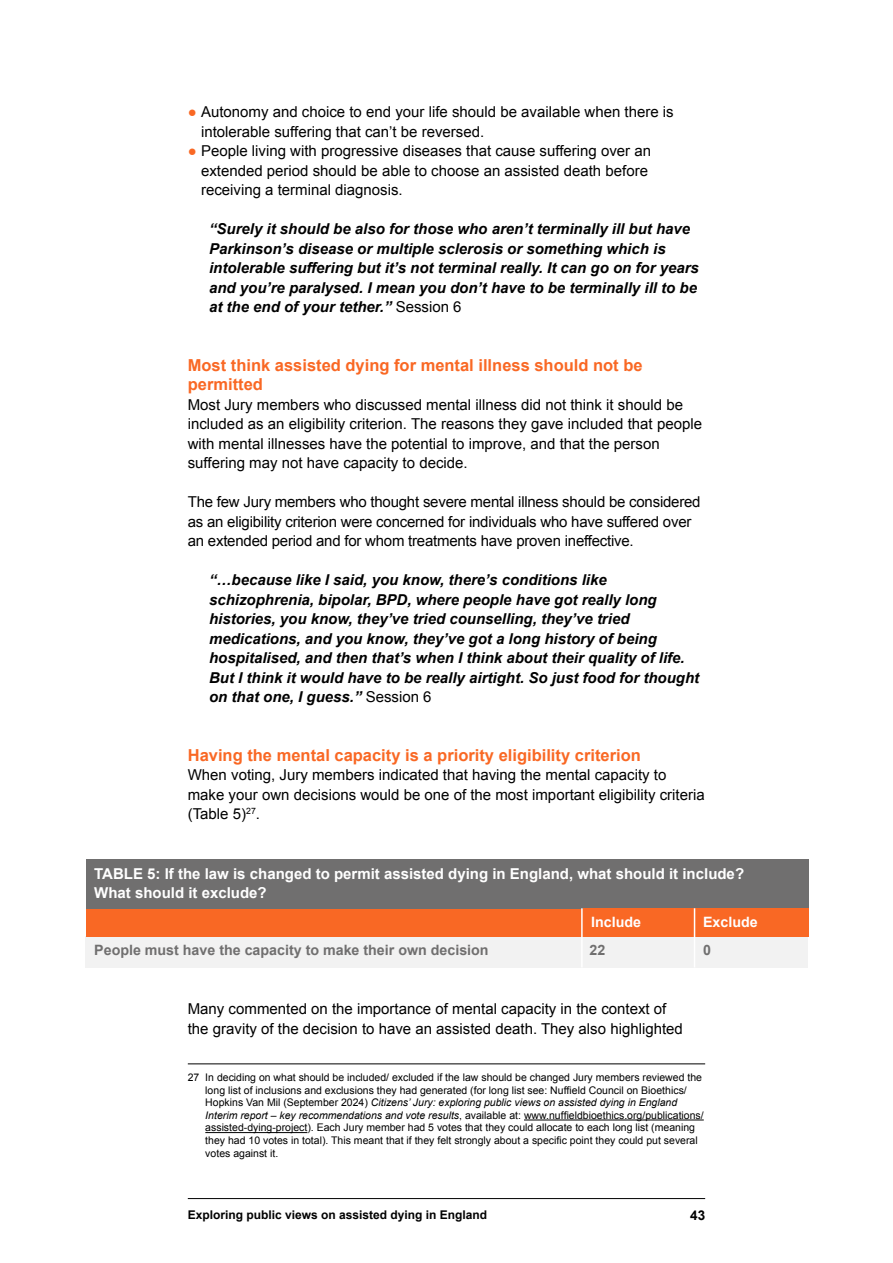
<style>
.page{position:relative;width:893px;height:1263px;background:#fff}
.page>*{position:absolute;margin:0;border:0;box-sizing:border-box;transform-origin:0 0}
.t1{font:700 16.5px/19.5px "Arial";color:#f96824}
.t2{font:15px/19.5px "Arial";color:#000}
.t3{font:italic 700 15px/19.5px "Arial";color:#000}
.t4{font:700 15px/19.5px "Arial";color:#fff}
.t5{font:700 14.25px "Arial";color:#706f6f}
.t6{font:700 14.25px "Arial";color:#fff}
.t7{font:700 13.5px "Arial";color:#000}
.t8{font:700 12px "Arial";color:#000}
.t9{font:10.5px/12.6px "Arial";color:#000}
.s1{color:#f96824}
.s2{font-weight:400;font-style:normal}
.s3{font-style:italic}
</style>
<div class="page">
<hr style="left:188px;top:1198px;width:517px;height:1px;background:#000">
<div style="left:86px;top:936px;width:495px;height:31px;background:#f2f2f2"></div>
<div style="left:581px;top:936px;width:113px;height:31px;background:#f2f2f2"></div>
<div style="left:86px;top:908px;width:509px;height:28px;background:#f96824"></div>
<div style="left:86px;top:859px;width:723px;height:50px;background:#706f6f"></div>
<div style="left:583px;top:908px;width:111px;height:28px;background:#f96824"></div>
<hr style="left:581px;top:908px;width:2px;height:59px;background:#fff">
<div style="left:694px;top:936px;width:114px;height:31px;background:#f2f2f2"></div>
<div style="left:694px;top:908px;width:115px;height:28px;background:#f96824"></div>
<hr style="left:694px;top:908px;width:1px;height:59px;background:#fff">
<hr style="left:188px;top:1063px;width:517px;height:1px;background:#000">
<hr style="left:524px;top:1119px;width:180px;height:1px;background:#000">
<hr style="left:205px;top:1132px;width:102px;height:1px;background:#000">
<p class="t2" style="left:201px;top:102px;width:474px;text-indent:-13px"><span class="s1">●</span> Autonomy and choice to end your life should be available when there is intolerable suffering that can’t be reversed.</p>
<p class="t2" style="left:201px;top:141px;width:451px;text-indent:-13px"><span class="s1">●</span> People living with progressive diseases that cause suffering over an extended period should be able to choose an assisted death before receiving a terminal diagnosis.</p>
<p class="t3" style="left:209px;top:220px;width:491px">“Surely it should be also for those who aren’t terminally ill but have Parkinson’s disease or multiple sclerosis or something which is intolerable suffering but it’s not terminal really. It can go on for years and you’re paralysed. I mean you don’t have to be terminally ill to be at the end of your tether.” <span class="s2">Session 6</span></p>
<p class="t1" style="left:188px;top:356px;width:456px">Most think assisted dying for mental illness should not be permitted</p>
<p class="t2" style="left:188px;top:395px;width:516px">Most Jury members who discussed mental illness did not think it should be included as an eligibility criterion. The reasons they gave included that people with mental illnesses have the potential to improve, and that the person suffering may not have capacity to decide.</p>
<p class="t2" style="left:188px;top:492px;width:514px">The few Jury members who thought severe mental illness should be considered as an eligibility criterion were concerned for individuals who have suffered over an extended period and for whom treatments have proven ineffective.</p>
<p class="t3" style="left:209px;top:571px;width:492px">“…because like I said, you know, there’s conditions like schizophrenia, bipolar, BPD, where people have got really long histories, you know, they’ve tried counselling, they’ve tried medications, and you know, they’ve got a long history of being hospitalised, and then that’s when I think about their quality of life.<br>But I think it would have to be really airtight. So just food for thought on that one, I guess.” <span class="s2">Session 6</span></p>
<p class="t1" style="left:188px;top:746px;width:454px">Having the mental capacity is a priority eligibility criterion</p>
<p class="t2" style="left:188px;top:765px;width:518px">When voting, Jury members indicated that having the mental capacity to make your own decisions would be one of the most important eligibility criteria (Table 5)<sup>27</sup>.</p>
<p class="t4" style="left:94px;top:864px;width:651px">TABLE 5: If the law is changed to permit assisted dying in England, what should it include?<br>What should it exclude?</p>
<p class="t6" style="left:591px;top:913px;width:51px">Include</p>
<p class="t5" style="left:703px;top:941px;width:9px">0</p>
<p class="t6" style="left:703px;top:913px;width:56px">Exclude</p>
<p class="t5" style="left:94px;top:941px;width:396px">People must have the capacity to make their own decision</p>
<p class="t5" style="left:590px;top:941px;width:17px">22</p>
<p class="t2" style="left:188px;top:999px;width:497px">Many commented on the importance of mental capacity in the context of the gravity of the decision to have an assisted death. They also highlighted</p>
<p class="t9" style="left:205px;top:1071px;width:500px;text-indent:-18px">27 In deciding on what should be included/ excluded if the law should be changed Jury members reviewed the long list of inclusions and exclusions they had generated (for long list see: Nuffield Council on Bioethics/ Hopkins Van Mil (September 2024) <span class="s3">Citizens’ Jury: exploring public views on assisted dying in England Interim report – key recommendations and vote results</span>, available at: www.nuffieldbioethics.org/publications/ assisted-dying-project). Each Jury member had 5 votes that they could allocate to each long list (meaning they had 10 votes in total). This meant that if they felt strongly about a specific point they could put several votes against it.</p>
<p class="t8" style="left:188px;top:1206px;width:301px">Exploring public views on assisted dying in England</p>
<p class="t7" style="left:690px;top:1206px;width:17px">43</p>
</div>
